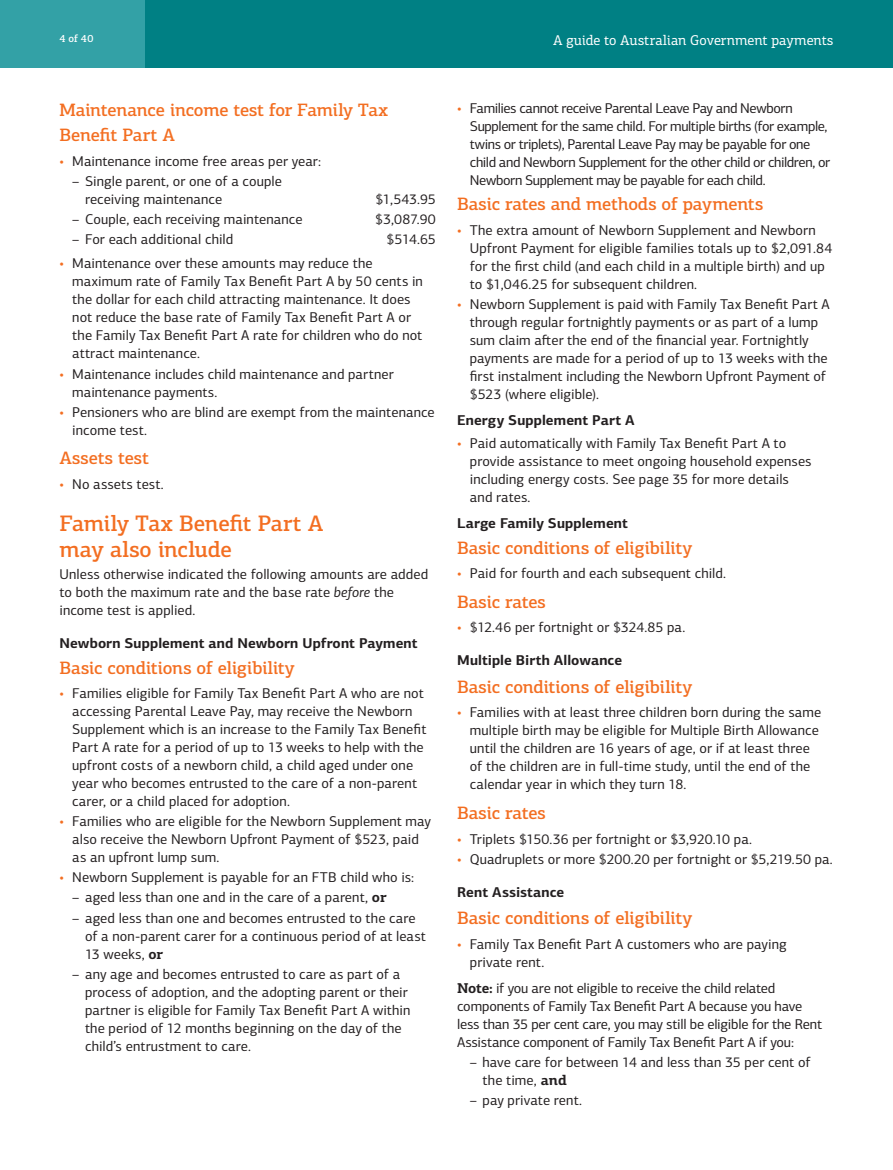
<style>
.page{position:relative;width:893px;height:1170px;background:#fff}
.page>*{position:absolute;margin:0;border:0;box-sizing:border-box;transform-origin:0 0}
.t1{font:500 22.5px/25.5px "PF Centro Slab Pro";letter-spacing:-.01em;color:#f36e21}
.t2{font:500 18px/25.5px "PF Centro Slab Pro";letter-spacing:-.015em;color:#f36e21}
.t3{font:14.25px/18px "PF Centro Sans Pro";color:#231f20}
.t4{font:14.25px/18px "PF Centro Sans Pro";letter-spacing:-.03em;color:#231f20}
.t5{font:700 14.25px "PF Centro Sans Pro";letter-spacing:.005em;color:#231f20}
.t6{font:14.25px "PF Centro Slab Pro";color:#fff}
.t7{font:500 10.5px "PF Centro Slab Pro";color:#fff}
.s1{color:#f36e21}
.s2{font-style:italic}
.s3{font-family:"PF Centro Slab Pro";font-weight:700}
</style>
<div class="page">
<div style="left:0;top:0;width:893px;height:68px;background:#008084"></div>
<div style="left:0;top:0;width:145px;height:68px;background:#33a1a6"></div>
<p class="t7" style="left:60px;top:32px;width:35px">4 of 40</p>
<p class="t6" style="left:553px;top:31px;width:282px">A guide to Australian Government payments</p>
<p class="t2" style="left:60px;top:97px;width:330px">Maintenance income test for Family Tax<br>Benefit Part A</p>
<p class="t3" style="left:60px;top:152px;width:263px"><span class="s1">•</span> Maintenance income free areas per year:</p>
<p class="t3" style="left:85px;top:172px;width:198px;text-indent:-13px">– Single parent, or one of a couple receiving maintenance</p>
<p class="t3" style="left:375px;top:190px;width:62px">$1,543.95</p>
<p class="t3" style="left:72px;top:210px;width:232px">– Couple, each receiving maintenance</p>
<p class="t3" style="left:375px;top:210px;width:62px">$3,087.90</p>
<p class="t3" style="left:72px;top:230px;width:163px">– For each additional child</p>
<p class="t3" style="left:387px;top:230px;width:51px">$514.65</p>
<p class="t3" style="left:72px;top:254px;width:352px;text-indent:-13px"><span class="s1">•</span> Maintenance over these amounts may reduce the maximum rate of Family Tax Benefit Part A by 50 cents in the dollar for each child attracting maintenance. It does not reduce the base rate of Family Tax Benefit Part A or the Family Tax Benefit Part A rate for children who do not attract maintenance.</p>
<p class="t3" style="left:72px;top:364px;width:323px;text-indent:-13px"><span class="s1">•</span> Maintenance includes child maintenance and partner maintenance payments.</p>
<p class="t3" style="left:72px;top:403px;width:364px;text-indent:-13px"><span class="s1">•</span> Pensioners who are blind are exempt from the maintenance income test.</p>
<p class="t2" style="left:60px;top:445px;width:91px">Assets test</p>
<p class="t3" style="left:60px;top:475px;width:106px"><span class="s1">•</span> No assets test.</p>
<h1 class="t1" style="left:60px;top:510px;width:265px">Family Tax Benefit Part A may also include</h1>
<p class="t3" style="left:60px;top:565px;width:370px">Unless otherwise indicated the following amounts are added to both the maximum rate and the base rate <span class="s2">before</span> the income test is applied.</p>
<p class="t5" style="left:60px;top:634px;width:360px">Newborn Supplement and Newborn Upfront Payment</p>
<p class="t2" style="left:60px;top:654px;width:237px">Basic conditions of eligibility</p>
<p class="t3" style="left:72px;top:684px;width:356px;text-indent:-13px"><span class="s1">•</span> Families eligible for Family Tax Benefit Part A who are not accessing Parental Leave Pay, may receive the Newborn Supplement which is an increase to the Family Tax Benefit Part A rate for a period of up to 13 weeks to help with the upfront costs of a newborn child, a child aged under one year who becomes entrusted to the care of a non-parent carer, or a child placed for adoption.</p>
<p class="t3" style="left:72px;top:812px;width:360px;text-indent:-13px"><span class="s1">•</span> Families who are eligible for the Newborn Supplement may also receive the Newborn Upfront Payment of $523, paid as an upfront lump sum.</p>
<p class="t3" style="left:60px;top:868px;width:356px"><span class="s1">•</span> Newborn Supplement is payable for an FTB child who is:</p>
<p class="t3" style="left:72px;top:888px;width:316px">– aged less than one and in the care of a parent, <span class="s3">or</span></p>
<p class="t3" style="left:85px;top:908px;width:342px;text-indent:-13px">– aged less than one and becomes entrusted to the care of a non‑parent carer for a continuous period of at least<br>13 weeks, <span class="s3">or</span></p>
<p class="t3" style="left:85px;top:964px;width:327px;text-indent:-13px">– any age and becomes entrusted to care as part of a process of adoption, and the adopting parent or their partner is eligible for Family Tax Benefit Part A within the period of 12 months beginning on the day of the child’s entrustment to care.</p>
<p class="t4" style="left:470px;top:99px;width:362px;text-indent:-13px"><span class="s1">•</span> Families cannot receive Parental Leave Pay and Newborn Supplement for the same child. For multiple births (for example, twins or triplets), Parental Leave Pay may be payable for one child and Newborn Supplement for the other child or children, or Newborn Supplement may be payable for each child.</p>
<p class="t2" style="left:457px;top:191px;width:308px">Basic rates and methods of payments</p>
<p class="t3" style="left:470px;top:221px;width:364px;text-indent:-13px"><span class="s1">•</span> The extra amount of Newborn Supplement and Newborn Upfront Payment for eligible families totals up to $2,091.84 for the first child (and each child in a multiple birth) and up to $1,046.25 for subsequent children.</p>
<p class="t3" style="left:470px;top:295px;width:361px;text-indent:-13px"><span class="s1">•</span> Newborn Supplement is paid with Family Tax Benefit Part A through regular fortnightly payments or as part of a lump sum claim after the end of the financial year. Fortnightly payments are made for a period of up to 13 weeks with the first instalment including the Newborn Upfront Payment of $523 (where eligible).</p>
<p class="t5" style="left:457px;top:411px;width:179px">Energy Supplement Part A</p>
<p class="t3" style="left:470px;top:434px;width:343px;text-indent:-13px"><span class="s1">•</span> Paid automatically with Family Tax Benefit Part A to provide assistance to meet ongoing household expenses including energy costs. See page 35 for more details and rates.</p>
<p class="t5" style="left:457px;top:514px;width:172px">Large Family Supplement</p>
<p class="t2" style="left:457px;top:534px;width:237px">Basic conditions of eligibility</p>
<p class="t3" style="left:457px;top:564px;width:270px"><span class="s1">•</span> Paid for fourth and each subsequent child.</p>
<p class="t2" style="left:457px;top:589px;width:90px">Basic rates</p>
<p class="t3" style="left:457px;top:618px;width:230px"><span class="s1">•</span> $12.46 per fortnight or $324.85 pa.</p>
<p class="t5" style="left:457px;top:651px;width:167px">Multiple Birth Allowance</p>
<p class="t2" style="left:457px;top:673px;width:237px">Basic conditions of eligibility</p>
<p class="t3" style="left:470px;top:703px;width:353px;text-indent:-13px"><span class="s1">•</span> Families with at least three children born during the same multiple birth may be eligible for Multiple Birth Allowance until the children are 16 years of age, or if at least three of the children are in full-time study, until the end of the calendar year in which they turn 18.</p>
<p class="t2" style="left:457px;top:800px;width:90px">Basic rates</p>
<p class="t3" style="left:457px;top:829px;width:297px"><span class="s1">•</span> Triplets $150.36 per fortnight or $3,920.10 pa.</p>
<p class="t3" style="left:457px;top:849px;width:377px"><span class="s1">•</span> Quadruplets or more $200.20 per fortnight or $5,219.50 pa.</p>
<p class="t5" style="left:457px;top:882px;width:109px">Rent Assistance</p>
<p class="t2" style="left:457px;top:905px;width:237px">Basic conditions of eligibility</p>
<p class="t3" style="left:470px;top:934px;width:319px;text-indent:-13px"><span class="s1">•</span> Family Tax Benefit Part A customers who are paying private rent.</p>
<p class="t3" style="left:457px;top:979px;width:366px"><span class="s3">Note:</span> if you are not eligible to receive the child related components of Family Tax Benefit Part A because you have less than 35 per cent care, you may still be eligible for the Rent Assistance component of Family Tax Benefit Part A if you:</p>
<p class="t3" style="left:483px;top:1053px;width:329px;text-indent:-13px">– have care for between 14 and less than 35 per cent of the time, <span class="s3">and</span></p>
<p class="t3" style="left:470px;top:1091px;width:114px">– pay private rent.</p>
</div>
